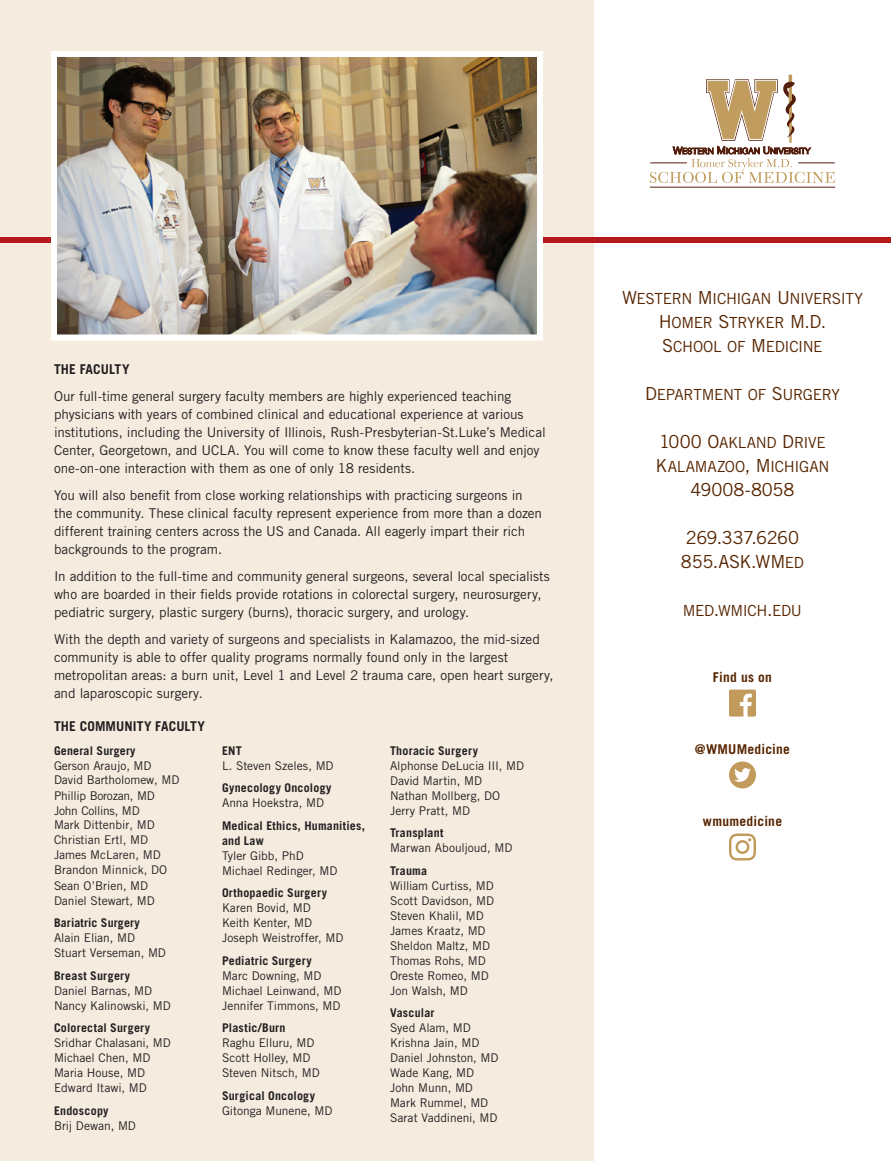
<style>
.page{position:relative;width:891px;height:1161px;background:#fff}
.page>*{position:absolute;margin:0;border:0;box-sizing:border-box;transform-origin:0 0}
.t1{font:18px "Trade Gothic LT Std SC850";letter-spacing:-.02em;color:#572500}
.t2{font:18px "Trade Gothic LT Std SC850";color:#572500}
.t3{font:15.3px "Trade Gothic LT Std SC850";letter-spacing:-.02em;color:#572500}
.Sidebar_Text{font:13.5px/18px "Trade Gothic LT Std";letter-spacing:-.005em;color:#231f20}
.Sidebar_Text-2{font:700 13.5px "Trade Gothic LT Std";letter-spacing:.02em;color:#572500}
.Sidebar_Head{font:700 13.5px "Trade Gothic LT Std";letter-spacing:.005em;color:#231f20}
.Sidebar_List{font:12px/15px "Trade Gothic LT Std";color:#231f20}
.Sidebar_List-2{font:700 12px/15px "Trade Gothic LT Std";letter-spacing:.015em;color:#231f20}
.s1{font-weight:700}
.s2{font-size:18px}
.s3{font-size:15.3px}
</style>
<div class="page">
<div style="left:0;top:0;width:594px;height:1161px;background:#f5ecdf"></div>
<div style="left:0;top:237px;width:891px;height:6px;background:#b4181d"></div>
<img style="left:58px;top:58px;width:478px;height:275px">
<div style="left:51px;top:51px;width:492px;height:289px;border:6px solid #fff"></div>
<hr style="left:650px;top:187px;width:185px;height:1px;background:#531d0c">
<svg style="left:650px;top:74px;width:185px;height:109px"></svg>
<svg style="left:729px;top:690px;width:27px;height:27px"></svg>
<div style="left:729px;top:761px;width:27px;height:27px;background:#c29a5b;border-radius:50%"></div>
<svg style="left:734px;top:768px;width:17px;height:14px"></svg>
<svg style="left:729px;top:834px;width:27px;height:27px"></svg>
<p class="Sidebar_Head" style="left:54px;top:361px;width:77px">THE FACULTY</p>
<p class="Sidebar_Text" style="left:54px;top:387px;width:493px">Our full-time general surgery faculty members are highly experienced teaching physicians with years of combined clinical and educational experience at various institutions, including the University of Illinois, Rush-Presbyterian-St.Luke’s Medical Center, Georgetown, and UCLA. You will come to know these faculty well and enjoy one-on-one interaction with them as one of only 18 residents.</p>
<p class="Sidebar_Text" style="left:54px;top:486px;width:490px">You will also benefit from close working relationships with practicing surgeons in the community. These clinical faculty represent experience from more than a dozen different training centers across the US and Canada. All eagerly impart their rich backgrounds to the program.</p>
<p class="Sidebar_Text" style="left:54px;top:567px;width:497px">In addition to the full-time and community general surgeons, several local specialists who are boarded in their fields provide rotations in colorectal surgery, neurosurgery, pediatric surgery, plastic surgery (burns), thoracic surgery, and urology.</p>
<p class="Sidebar_Text" style="left:54px;top:630px;width:501px">With the depth and variety of surgeons and specialists in Kalamazoo, the mid-sized community is able to offer quality programs normally found only in the largest metropolitan areas: a burn unit, Level 1 and Level 2 trauma care, open heart surgery, and laparoscopic surgery.</p>
<p class="Sidebar_Head" style="left:54px;top:717px;width:153px">THE COMMUNITY FACULTY</p>
<p class="Sidebar_List" style="left:54px;top:743px;width:127px"><span class="s1">General Surgery<br></span>Gerson Araujo, MD<br>David Bartholomew, MD</p>
<p class="Sidebar_List" style="left:54px;top:788px;width:115px">Phillip Borozan, MD<br>John Collins, MD<br>Mark Dittenbir, MD<br>Christian Ertl, MD<br>James McLaren, MD<br>Brandon Minnick, DO<br>Sean O’Brien, MD<br>Daniel Stewart, MD</p>
<p class="Sidebar_List" style="left:54px;top:915px;width:113px"><span class="s1">Bariatric Surgery<br></span>Alain Elian, MD<br>Stuart Verseman, MD</p>
<p class="Sidebar_List" style="left:54px;top:968px;width:118px"><span class="s1">Breast Surgery<br></span>Daniel Barnas, MD<br>Nancy Kalinowski, MD</p>
<p class="Sidebar_List" style="left:54px;top:1020px;width:118px;line-height:14.4px"><span class="s1">Colorectal Surgery<br></span>Sridhar Chalasani, MD</p>
<p class="Sidebar_List" style="left:54px;top:1050px;width:98px">Michael Chen, MD<br>Maria House, MD<br>Edward Itawi, MD</p>
<p class="Sidebar_List" style="left:54px;top:1103px;width:83px"><span class="s1">Endoscopy<br></span>Brij Dewan, MD</p>
<p class="Sidebar_List-2" style="left:390px;top:743px;width:90px">Thoracic Surgery</p>
<p class="Sidebar_List" style="left:390px;top:758px;width:136px">Alphonse DeLucia III, MD</p>
<p class="Sidebar_List" style="left:390px;top:773px;width:94px">David Martin, MD</p>
<p class="Sidebar_List" style="left:390px;top:788px;width:112px">Nathan Mollberg, DO</p>
<p class="Sidebar_List" style="left:390px;top:803px;width:82px">Jerry Pratt, MD</p>
<p class="Sidebar_List-2" style="left:390px;top:825px;width:55px">Transplant</p>
<p class="Sidebar_List" style="left:390px;top:840px;width:124px">Marwan Abouljoud, MD</p>
<p class="Sidebar_List-2" style="left:390px;top:863px;width:39px">Trauma</p>
<p class="Sidebar_List" style="left:390px;top:878px;width:105px">William Curtiss, MD</p>
<p class="Sidebar_List" style="left:390px;top:893px;width:106px">Scott Davidson, MD</p>
<p class="Sidebar_List" style="left:390px;top:908px;width:95px">Steven Khalil, MD</p>
<p class="Sidebar_List" style="left:390px;top:923px;width:97px">James Kraatz, MD</p>
<p class="Sidebar_List" style="left:390px;top:938px;width:102px">Sheldon Maltz, MD</p>
<p class="Sidebar_List" style="left:390px;top:953px;width:97px">Thomas Rohs, MD</p>
<p class="Sidebar_List" style="left:390px;top:968px;width:100px">Oreste Romeo, MD</p>
<p class="Sidebar_List" style="left:390px;top:983px;width:79px">Jon Walsh, MD</p>
<p class="Sidebar_List-2" style="left:390px;top:1005px;width:46px">Vascular</p>
<p class="Sidebar_List" style="left:390px;top:1020px;width:82px">Syed Alam, MD</p>
<p class="Sidebar_List" style="left:390px;top:1035px;width:91px">Krishna Jain, MD</p>
<p class="Sidebar_List" style="left:390px;top:1050px;width:110px">Daniel Johnston, MD</p>
<p class="Sidebar_List" style="left:390px;top:1065px;width:86px">Wade Kang, MD</p>
<p class="Sidebar_List" style="left:390px;top:1080px;width:84px">John Munn, MD</p>
<p class="Sidebar_List" style="left:390px;top:1095px;width:100px">Mark Rummel, MD</p>
<p class="Sidebar_List" style="left:390px;top:1110px;width:109px">Sarat Vaddineni, MD</p>
<p class="Sidebar_List-2" style="left:222px;top:743px;width:21px">ENT</p>
<p class="Sidebar_List" style="left:222px;top:758px;width:113px">L. Steven Szeles, MD</p>
<p class="Sidebar_List-2" style="left:222px;top:780px;width:111px">Gynecology Oncology</p>
<p class="Sidebar_List" style="left:222px;top:795px;width:104px">Anna Hoekstra, MD</p>
<p class="Sidebar_List-2" style="left:222px;top:818px;width:145px">Medical Ethics, Humanities, and Law</p>
<p class="Sidebar_List" style="left:222px;top:848px;width:83px">Tyler Gibb, PhD</p>
<p class="Sidebar_List" style="left:222px;top:863px;width:117px">Michael Redinger, MD</p>
<p class="Sidebar_List-2" style="left:222px;top:885px;width:107px">Orthopaedic Surgery</p>
<p class="Sidebar_List" style="left:222px;top:900px;width:90px">Karen Bovid, MD</p>
<p class="Sidebar_List" style="left:222px;top:915px;width:92px">Keith Kenter, MD</p>
<p class="Sidebar_List" style="left:222px;top:930px;width:123px">Joseph Weistroffer, MD</p>
<p class="Sidebar_List-2" style="left:222px;top:953px;width:91px">Pediatric Surgery</p>
<p class="Sidebar_List" style="left:222px;top:968px;width:101px">Marc Downing, MD</p>
<p class="Sidebar_List" style="left:222px;top:983px;width:121px">Michael Leinwand, MD</p>
<p class="Sidebar_List" style="left:222px;top:998px;width:120px">Jennifer Timmons, MD</p>
<p class="Sidebar_List-2" style="left:222px;top:1020px;width:65px">Plastic/Burn</p>
<p class="Sidebar_List" style="left:222px;top:1035px;width:94px">Raghu Elluru, MD</p>
<p class="Sidebar_List" style="left:222px;top:1050px;width:90px">Scott Holley, MD</p>
<p class="Sidebar_List" style="left:222px;top:1065px;width:99px">Steven Nitsch, MD</p>
<p class="Sidebar_List-2" style="left:222px;top:1088px;width:95px">Surgical Oncology</p>
<p class="Sidebar_List" style="left:222px;top:1103px;width:112px">Gitonga Munene, MD</p>
<p class="t3" style="left:622px;top:289px;width:242px"><span class="s2">W</span>ESTERN <span class="s2">M</span>ICHIGAN <span class="s2">U</span> NIVERSITY</p>
<p class="t3" style="left:659px;top:313px;width:169px"><span class="s2">H</span> OMER <span class="s2">S</span>TRYKER <span class="s2">M.D.</span></p>
<p class="t3" style="left:662px;top:337px;width:159px"><span class="s2">S</span>CHOOL OF <span class="s2">M</span>EDICINE</p>
<p class="t3" style="left:645px;top:385px;width:196px"><span class="s2">D</span>EPARTMENT OF <span class="s2">S</span>URGERY</p>
<p class="t3" style="left:659px;top:433px;width:166px"><span class="s2">1000 O</span>AKLAND <span class="s2">D</span>RIVE</p>
<p class="t3" style="left:655px;top:457px;width:176px"><span class="s2">K</span>ALAMAZOO<span class="s2">, M</span>ICHIGAN</p>
<p class="t2" style="left:690px;top:479px;width:106px">49008-8058</p>
<p class="t1" style="left:686px;top:527px;width:115px">269.337.6260</p>
<p class="t1" style="left:681px;top:551px;width:114px">855.ASK.WM<span class="s3">ED</span></p>
<p class="t3" style="left:683px;top:601px;width:121px">MED<span class="s2">.</span>WM ICH<span class="s2">.</span>EDU</p>
<p class="Sidebar_Text-2" style="left:713px;top:669px;width:61px">Find us on</p>
<p class="Sidebar_Text-2" style="left:695px;top:741px;width:97px">@WMUMedicine</p>
<p class="Sidebar_Text-2" style="left:703px;top:813px;width:81px">wmumedicine</p>
</div>
